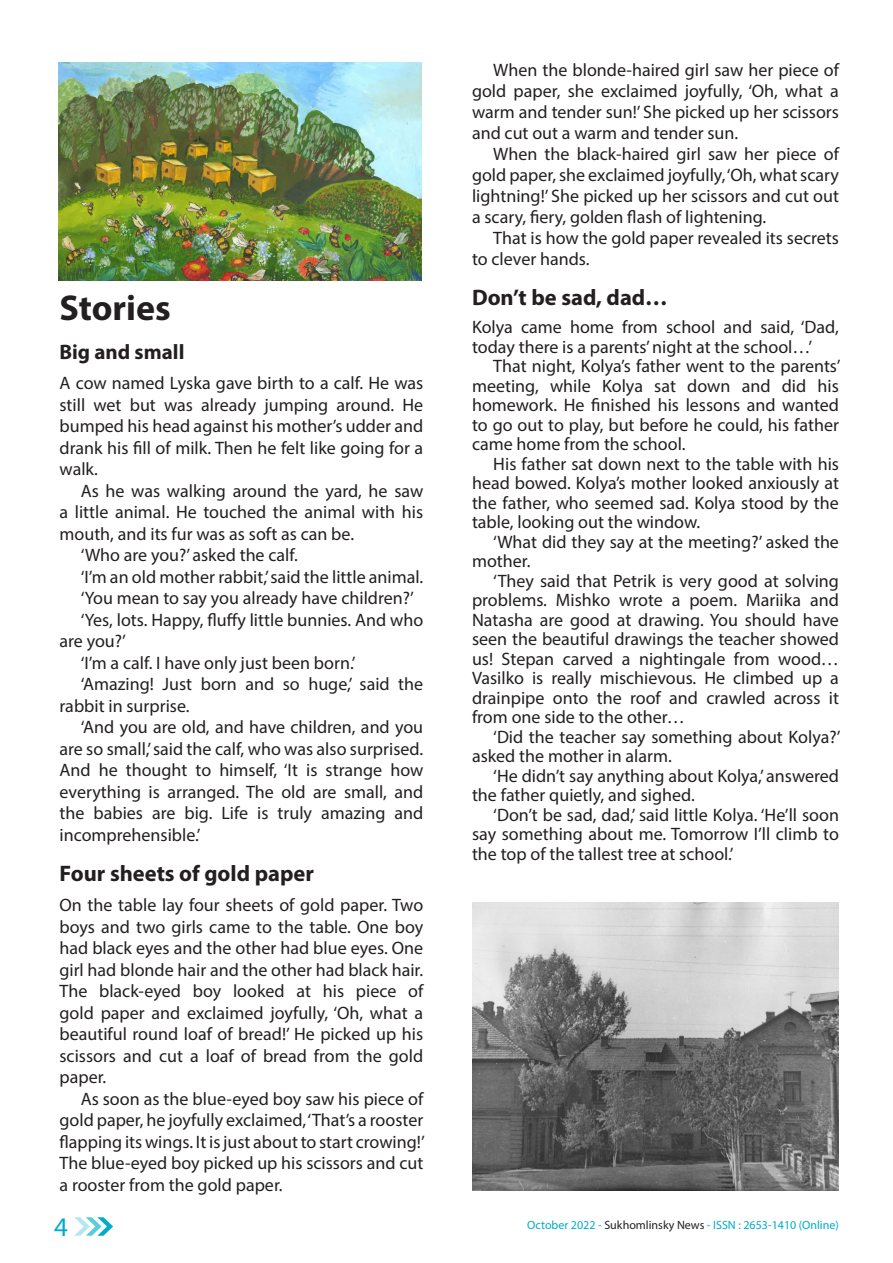
<style>
.page{position:relative;width:893px;height:1263px;background:#fff}
.page>*{position:absolute;margin:0;border:0;box-sizing:border-box;transform-origin:0 0}
._02_Article_Title{font:700 36px "Myriad Pro";color:#231f20}
.t1{font:27px "Myriad Pro";color:#00acc8}
.t2{font:700 22.5px "Myriad Pro";color:#231f20}
.t3{font:700 21px "Myriad Pro";color:#231f20}
.t4{font:18px/21.5px "Myriad Pro";color:#231f20;text-align:justify}
.t5{font:12px "Myriad Pro";color:#00abc8}
.s1{color:#00acc8}
.s2{color:#231f20}
</style>
<div class="page">
<svg style="left:74px;top:1217px;width:39px;height:19px"></svg>
<img style="left:58px;top:62px;width:364px;height:219px">
<img style="left:472px;top:902px;width:367px;height:289px">
<p class="_02_Article_Title" style="left:60px;top:285px;width:113px">Stories</p>
<p class="t3" style="left:60px;top:338px;width:126px">Big and small</p>
<p class="t4" style="left:60px;top:372px;width:365px">A cow named Lyska gave birth to a calf. He was still wet but was already jumping around. He bumped his head against his mother’s udder and drank his fill of milk. Then he felt like going for a walk.</p>
<p class="t4" style="left:60px;top:480px;width:365px;text-indent:21px">As he was walking around the yard, he saw a little animal. He touched the animal with his mouth, and its fur was as soft as can be.</p>
<p class="t4" style="left:81px;top:544px;width:219px">‘Who are you?’ asked the calf.</p>
<p class="t4" style="left:81px;top:566px;width:344px">‘I’m an old mother rabbit,’ said the little animal.</p>
<p class="t4" style="left:81px;top:587px;width:334px">‘You mean to say you already have children?’</p>
<p class="t4" style="left:60px;top:609px;width:365px;text-indent:21px">‘Yes, lots. Happy, fluffy little bunnies. And who are you?’</p>
<p class="t4" style="left:81px;top:652px;width:276px">‘I’m a calf. I have only just been born.’</p>
<p class="t4" style="left:60px;top:673px;width:365px;text-indent:21px">‘Amazing! Just born and so huge,’ said the rabbit in surprise.</p>
<p class="t4" style="left:60px;top:716px;width:365px;text-indent:21px">‘And you are old, and have children, and you are so small,’ said the calf, who was also surprised.<br>And he thought to himself, ‘It is strange how everything is arranged. The old are small, and the babies are big. Life is truly amazing and incomprehensible.’</p>
<p class="t2" style="left:60px;top:859px;width:256px">Four sheets of gold paper</p>
<p class="t4" style="left:60px;top:894px;width:365px">On the table lay four sheets of gold paper. Two boys and two girls came to the table. One boy had black eyes and the other had blue eyes. One girl had blonde hair and the other had black hair.</p>
<p class="t4" style="left:60px;top:980px;width:365px">The black-eyed boy looked at his piece of gold paper and exclaimed joyfully, ‘Oh, what a beautiful round loaf of bread!’ He picked up his scissors and cut a loaf of bread from the gold paper.</p>
<p class="t4" style="left:60px;top:1087px;width:367px;text-indent:21px">As soon as the blue-eyed boy saw his piece of gold paper, he joyfully exclaimed, ‘That’s a rooster flapping its wings. It is just about to start crowing!’ The blue-eyed boy picked up his scissors and cut a rooster from the gold paper.</p>
<p class="t4" style="left:472px;top:59px;width:368px;line-height:21px;text-indent:21px">When the blonde-haired girl saw her piece of gold paper, she exclaimed joyfully, ‘Oh, what a warm and tender sun!’ She picked up her scissors and cut out a warm and tender sun.</p>
<p class="t4" style="left:472px;top:143px;width:368px;line-height:21px;text-indent:21px">When the black-haired girl saw her piece of gold paper, she exclaimed joyfully, ‘Oh, what scary lightning!’ She picked up her scissors and cut out a scary, fiery, golden flash of lightening.</p>
<p class="t4" style="left:472px;top:227px;width:368px;line-height:21px;text-indent:21px">That is how the gold paper revealed its secrets to clever hands.</p>
<p class="t2" style="left:472px;top:283px;width:197px">Don’t be sad, dad…</p>
<p class="t4" style="left:472px;top:317px;width:368px;line-height:19.5px">Kolya came home from school and said, ‘Dad, today there is a parents’ night at the school…’</p>
<p class="t4" style="left:472px;top:356px;width:370px;line-height:19.5px;text-indent:21px">That night, Kolya’s father went to the parents’ meeting, while Kolya sat down and did his homework. He finished his lessons and wanted to go out to play, but before he could, his father came home from the school.</p>
<p class="t4" style="left:472px;top:454px;width:368px;line-height:19.5px;text-indent:21px">His father sat down next to the table with his head bowed. Kolya’s mother looked anxiously at the father, who seemed sad. Kolya stood by the table, looking out the window.</p>
<p class="t4" style="left:472px;top:532px;width:368px;line-height:19.5px;text-indent:21px">‘What did they say at the meeting?’ asked the mother.</p>
<p class="t4" style="left:472px;top:571px;width:368px;line-height:19.5px;text-indent:21px">‘They said that Petrik is very good at solving problems. Mishko wrote a poem. Mariika and Natasha are good at drawing. You should have seen the beautiful drawings the teacher showed us! Stepan carved a nightingale from wood… Vasilko is really mischievous. He climbed up a drainpipe onto the roof and crawled across it from one side to the other…</p>
<p class="t4" style="left:472px;top:727px;width:370px;line-height:19.5px;text-indent:21px">‘Did the teacher say something about Kolya?’ asked the mother in alarm.</p>
<p class="t4" style="left:472px;top:766px;width:368px;line-height:19.5px;text-indent:21px">‘He didn’t say anything about Kolya,’ answered the father quietly, and sighed.</p>
<p class="t4" style="left:472px;top:805px;width:368px;line-height:19.5px;text-indent:21px">‘Don’t be sad, dad,’ said little Kolya. ‘He’ll soon say something about me. Tomorrow I’ll climb to the top of the tallest tree at school.’</p>
<h2 class="t1" style="left:54px;top:1210px;width:15px">4</h2>
<p class="t5" style="left:527px;top:1218px;width:313px"><span class="s1">October 2022 -</span> <span class="s2">Sukhomlinsky News</span> - ISSN : 2653-1410 (Online)</p>
</div>
